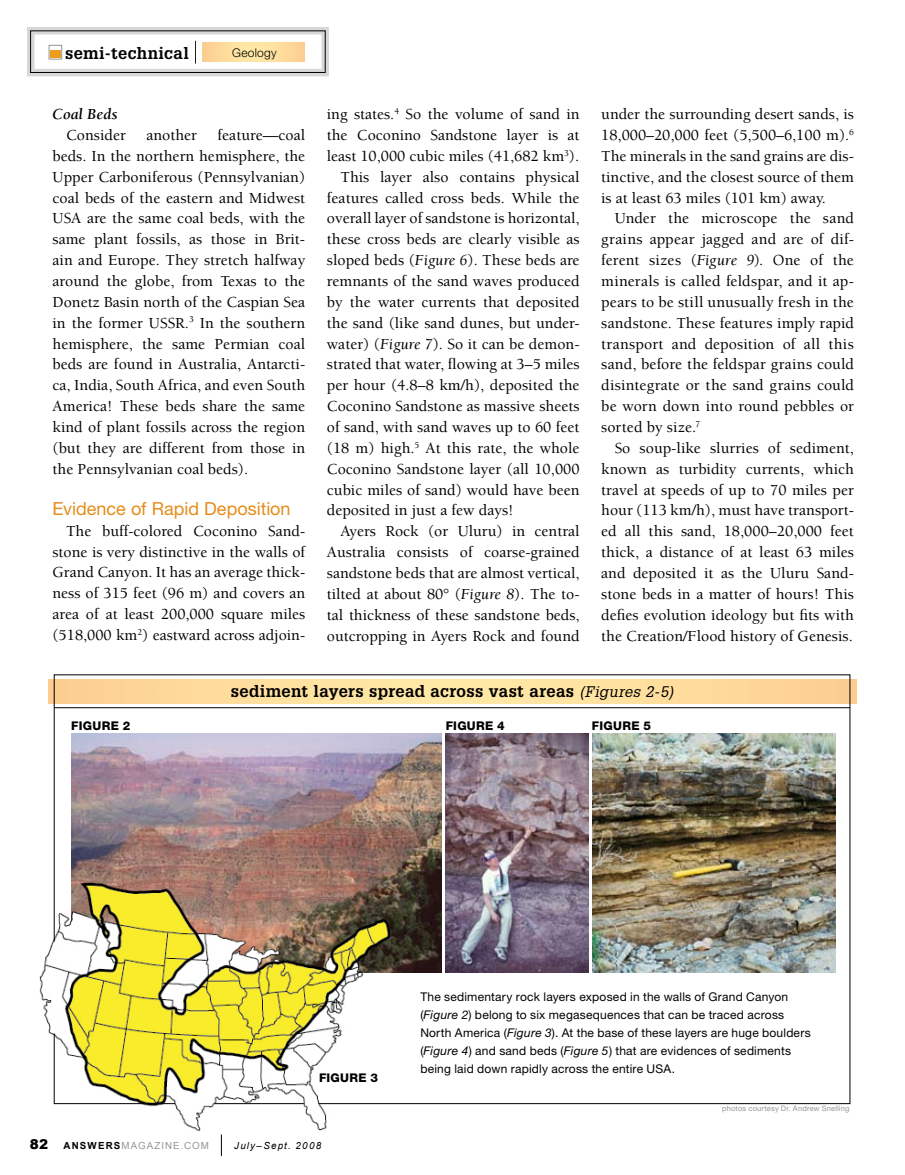
<style>
.page{position:relative;width:905px;height:1175px;background:#fff}
.page>*{position:absolute;margin:0;border:0;box-sizing:border-box;transform-origin:0 0}
.t1{font:18px "Helvetica Neue LT Std";color:#e58d1a}
.t2{font:700 16.5px "Glypha LT Std";letter-spacing:.02em;color:#000}
.t3{font:500 15.75px/20.9px "Berkeley Std";letter-spacing:.005em;color:#000;text-align:justify}
.t4{font:italic 700 15.75px "Berkeley Std";letter-spacing:.005em;color:#000}
.t5{font:12px/18px "Helvetica Neue LT Std";letter-spacing:.015em;color:#000}
.t6{font:800 12px "Helvetica Neue LT Std";letter-spacing:.025em;color:#000}
.t7{font:300 12px "Helvetica Neue LT Std";letter-spacing:.025em;color:#000}
.t8{font:9.75px "Arial";letter-spacing:.105em;color:#939598}
.t9{font:italic 9.75px "Arial";letter-spacing:.125em;color:#000}
.t10{font:7.5px "Helvetica Neue LT Std";letter-spacing:.025em;color:#939598}
.s1{font-weight:400;font-style:italic}
.s2{font-weight:400;font-style:italic;font-size:15px}
.s3{font-weight:900;font-size:13.5px;color:#000}
.s4{font-weight:700;color:#000}
.s5{font-style:italic}
</style>
<div class="page">
<svg style="left:221px;top:1134px;width:1px;height:22px"></svg>
<div style="left:27px;top:27px;width:302px;height:49px;border:8px solid #d5d7d8"></div>
<div style="left:30px;top:31px;width:295px;height:42px;border:1px solid #000"></div>
<svg style="left:195px;top:41px;width:1px;height:23px"></svg>
<svg style="left:203px;top:43px;width:101px;height:19px;background:#fedc9c"></svg>
<div style="left:49px;top:45px;width:13px;height:14px;border:1px solid #939598"></div>
<svg style="left:50px;top:50px;width:10px;height:8px"></svg>
<svg style="left:54px;top:674px;width:796px;height:430px"></svg>
<hr style="left:54px;top:707px;width:796px;height:1px;background:#000">
<svg style="left:48px;top:679px;width:808px;height:24px;background:#fedd9c"></svg>
<img style="left:592px;top:733px;width:243px;height:240px">
<img style="left:446px;top:733px;width:142px;height:240px">
<img style="left:71px;top:733px;width:371px;height:240px">
<img style="left:40px;top:882px;width:350px;height:248px">
<p class="t2" style="left:65px;top:43px;width:125px">semi-technical</p>
<p class="t7" style="left:232px;top:45px;width:46px">Geology</p>
<p class="t4" style="left:52px;top:106px;width:67px">Coal Beds</p>
<p class="t3" style="left:66px;top:125px;width:61px">Consider</p>
<p class="t3" style="left:146px;top:125px;width:52px">another</p>
<p class="t3" style="left:52px;top:125px;width:254px;text-indent:165px">feature—coal beds. In the northern hemisphere, the Upper Carboniferous (Pennsylvanian) coal beds of the eastern and Midwest USA are the same coal beds, with the same plant fossils, as those in Brit&shy;ain and Europe. They stretch halfway around the globe, from Texas to the Donetz Basin north of the Caspian Sea in the former USSR.<sup>3</sup> In the southern hemisphere, the same Permian coal beds are found in Australia, Antarcti&shy;ca, India, South Africa, and even South America! These beds share the same kind of plant fossils across the region (but they are different from those in the Pennsylvanian coal beds).</p>
<p class="t1" style="left:52px;top:498px;width:240px">Evidence of Rapid Deposition</p>
<p class="t3" style="left:53px;top:520px;width:254px;text-indent:13px">The buff-colored Coconino Sand&shy;stone is very distinctive in the walls of Grand Canyon. It has an average thick&shy;ness of 315 feet (96 m) and covers an area of at least 200,000 square miles (518,000 km<sup>2</sup>) eastward across adjoin-</p>
<p class="t3" style="left:327px;top:104px;width:254px">ing states.<sup>4</sup> So the volume of sand in</p>
<p class="t3" style="left:327px;top:125px;width:254px">the Coconino Sandstone layer is at</p>
<p class="t3" style="left:327px;top:146px;width:254px">least 10,000 cubic miles (41,682 km<sup>3</sup>).</p>
<p class="t3" style="left:340px;top:167px;width:241px">This layer also contains physical</p>
<p class="t3" style="left:327px;top:187px;width:254px">features called cross beds. While the</p>
<p class="t3" style="left:327px;top:208px;width:254px">overall layer of sandstone is horizontal,</p>
<p class="t3" style="left:327px;top:229px;width:254px">these cross beds are clearly visible as</p>
<p class="t3" style="left:327px;top:250px;width:254px">sloped beds (<span class="s1">Figure 6</span>). These beds are</p>
<p class="t3" style="left:327px;top:271px;width:254px">remnants of the sand waves produced</p>
<p class="t3" style="left:327px;top:292px;width:254px">by the water currents that deposited</p>
<p class="t3" style="left:327px;top:313px;width:254px">the sand (like sand dunes, but under-</p>
<p class="t3" style="left:327px;top:333px;width:254px">water) (<span class="s1">Figure 7</span>). So it can be demon-</p>
<p class="t3" style="left:327px;top:354px;width:254px">strated that water, flowing at 3–5 miles</p>
<p class="t3" style="left:327px;top:375px;width:254px">per hour (4.8–8 km/h), deposited the</p>
<p class="t3" style="left:327px;top:396px;width:254px">Coconino Sandstone as massive sheets</p>
<p class="t3" style="left:327px;top:417px;width:254px">of sand, with sand waves up to 60 feet</p>
<p class="t3" style="left:327px;top:438px;width:254px">(18 m) high.<sup>5</sup> At this rate, the whole</p>
<p class="t3" style="left:327px;top:458px;width:254px">Coconino Sandstone layer (all 10,000</p>
<p class="t3" style="left:327px;top:479px;width:254px">cubic miles of sand) would have been</p>
<p class="t3" style="left:327px;top:500px;width:188px">deposited in just a few days!</p>
<p class="t3" style="left:340px;top:521px;width:241px">Ayers Rock (or Uluru) in central</p>
<p class="t3" style="left:327px;top:542px;width:254px">Australia consists of coarse-grained</p>
<p class="t3" style="left:327px;top:563px;width:254px">sandstone beds that are almost vertical,</p>
<p class="t3" style="left:327px;top:584px;width:254px">tilted at about 80° (<span class="s1">Figure 8</span>). The to-</p>
<p class="t3" style="left:327px;top:604px;width:254px">tal thickness of these sandstone beds,</p>
<p class="t3" style="left:327px;top:625px;width:254px">outcropping in Ayers Rock and found</p>
<p class="t3" style="left:601px;top:104px;width:254px">under the surrounding desert sands, is 18,000–20,000 feet (5,500–6,100 m).<sup>6<br></sup>The minerals in the sand grains are dis&shy;tinctive, and the closest source of them is at least 63 miles (101 km) away.</p>
<p class="t3" style="left:601px;top:208px;width:254px;text-indent:13px">Under the microscope the sand grains appear jagged and are of dif&shy;ferent sizes (<span class="s1">Figure 9</span>). One of the minerals is called feldspar, and it ap&shy;pears to be still unusually fresh in the sandstone. These features imply rapid transport and deposition of all this sand, before the feldspar grains could disintegrate or the sand grains could be worn down into round pebbles or sorted by size.<sup>7</sup></p>
<p class="t3" style="left:601px;top:438px;width:254px;text-indent:13px">So soup-like slurries of sediment, known as turbidity currents, which travel at speeds of up to 70 miles per hour (113 km/h), must have transport&shy;ed all this sand, 18,000–20,000 feet thick, a distance of at least 63 miles and deposited it as the Uluru Sand&shy;stone beds in a matter of hours! This defies evolution ideology but fits with the Creation/Flood history of Genesis.</p>
<p class="t2" style="left:231px;top:680px;width:444px">sediment layers spread across vast areas <span class="s2">(Figures 2-5)</span></p>
<p class="t6" style="left:71px;top:719px;width:61px">FIGURE 2</p>
<p class="t6" style="left:445px;top:719px;width:61px">FIGURE 4</p>
<p class="t6" style="left:592px;top:718px;width:61px">FIGURE 5</p>
<p class="t6" style="left:319px;top:1070px;width:61px">FIGURE 3</p>
<p class="t8" style="left:30px;top:1138px;width:181px"><span class="s3">82</span> <span class="s4">ANSWERS</span>MAGAZINE.COM</p>
<p class="t9" style="left:234px;top:1138px;width:88px">July–Sept. 2008</p>
<p class="t5" style="left:420px;top:988px;width:392px">The sedimentary rock layers exposed in the walls of Grand Canyon (<span class="s5">Figure 2</span>) belong to six megasequences that can be traced across North America (<span class="s5">Figure 3</span>). At the base of these layers are huge boulders (<span class="s5">Figure 4</span>) and sand beds (<span class="s5">Figure 5</span>) that are evidences of sediments being laid down rapidly across the entire USA.</p>
<p class="t10" style="left:722px;top:1103px;width:129px">photos courtesy Dr. Andrew Snelling</p>
</div>
